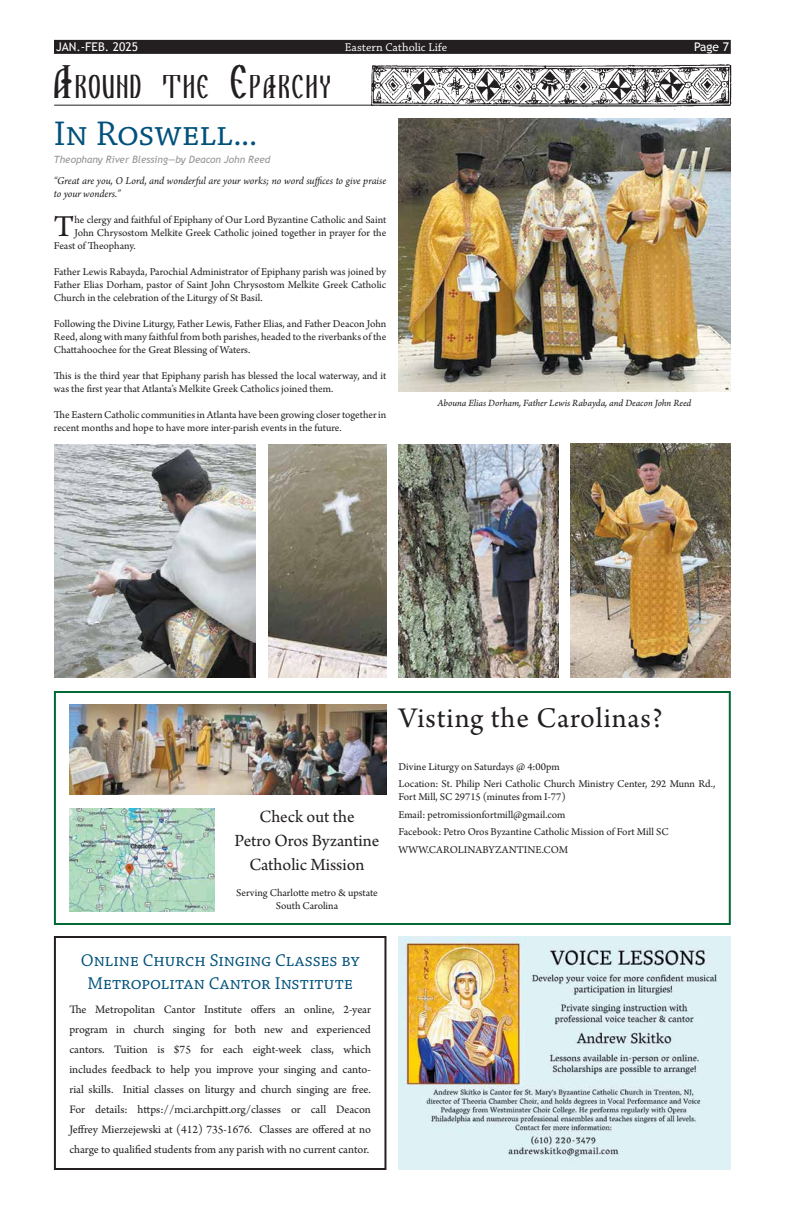
<style>
.page{position:relative;width:792px;height:1224px;background:#fff}
.page>*{position:absolute;margin:0;border:0;box-sizing:border-box;transform-origin:0 0}
.t1{font:36px "Chaparral Pro";letter-spacing:-.005em;color:#00517b}
.t2{font:33.6px "Ikon Write";letter-spacing:.015em;color:#231f20}
.t3{font:32px "Arno Pro";color:#231f20}
.t4{font:30px "Arno Pro";color:#231f20}
.t5{font:18px/23px "Chaparral Pro";letter-spacing:.005em;color:#00517b;text-align:center}
.t6{font:18px/24px "Arno Pro";letter-spacing:-.01em;color:#231f20;text-align:center}
.t7{font:12px/20px "Arno Pro";color:#231f20;text-align:justify}
.t8{font:12px "Chaparral Pro";color:#fff}
.t9{font:12px "Trebuchet MS";color:#fff}
.t10{font:11px/13px "Arno Pro";color:#231f20}
.t11{font:italic 11px/13px "Arno Pro";letter-spacing:-.005em;color:#231f20}
.t12{font:10px "Arno Pro Italic Sm Text";letter-spacing:-.005em;color:#231f20}
.t13{font:italic 10px "Trebuchet MS";color:#939598}
.s1{font-size:48px}
.s2{font-size:34px}
</style>
<div class="page">
<div style="left:54px;top:40px;width:677px;height:14px;background:#231f20"></div>
<hr style="left:54px;top:105px;width:676px;height:1px;background:#231f20">
<img style="left:368px;top:64px;width:364px;height:43px">
<img style="left:398px;top:936px;width:333px;height:234px">
<div style="left:54px;top:936px;width:332px;height:234px;border:2px solid #231f20"></div>
<div style="left:54px;top:691px;width:677px;height:234px;border:2px solid #006934"></div>
<img style="left:69px;top:704px;width:317px;height:91px">
<img style="left:69px;top:808px;width:145px;height:104px">
<img style="left:54px;top:444px;width:202px;height:234px">
<img style="left:398px;top:119px;width:333px;height:273px">
<img style="left:269px;top:444px;width:117px;height:234px">
<img style="left:398px;top:444px;width:161px;height:234px">
<img style="left:570px;top:444px;width:161px;height:234px">
<p class="t9" style="left:56px;top:40px;width:83px">JAN.-FEB. 2025</p>
<p class="t8" style="left:345px;top:41px;width:104px">Eastern Catholic Life</p>
<p class="t9" style="left:694px;top:40px;width:36px">Page 7</p>
<h2 class="t2" style="left:52px;top:71px;width:278px"><span class="s1">A</span>ROUN<span class="s2">d</span> THE <span class="s1">E</span>PARCHY</h2>
<h1 class="t1" style="left:54px;top:114px;width:205px">In Roswell...</h1>
<p class="t13" style="left:54px;top:153px;width:218px">Theophany River Blessing—by Deacon John Reed</p>
<p class="t11" style="left:54px;top:175px;width:334px">“Great are you, O Lord, and wonderful are your works; no word suffices to give praise to your wonders.”</p>
<h3 class="t3" style="left:54px;top:208px;width:22px">T</h3>
<p class="t10" style="left:74px;top:214px;width:313px">he clergy and faithful of Epiphany of Our Lord Byzantine Catholic and Saint</p>
<p class="t10" style="left:74px;top:227px;width:313px">John Chrysostom Melkite Greek Catholic joined together in prayer for the</p>
<p class="t10" style="left:54px;top:240px;width:83px">Feast of Theophany.</p>
<p class="t10" style="left:54px;top:266px;width:334px;text-align:justify">Father Lewis Rabayda, Parochial Administrator of Epiphany parish was joined by Father Elias Dorham, pastor of Saint John Chrysostom Melkite Greek Catholic Church in the celebration of the Liturgy of St Basil.</p>
<p class="t10" style="left:54px;top:318px;width:334px;text-align:justify">Following the Divine Liturgy, Father Lewis, Father Elias, and Father Deacon John Reed, along with many faithful from both parishes, headed to the riverbanks of the Chattahoochee for the Great Blessing of Waters.</p>
<p class="t10" style="left:54px;top:370px;width:334px">This is the third year that Epiphany parish has blessed the local waterway, and it was the first year that Atlanta’s Melkite Greek Catholics joined them.</p>
<p class="t10" style="left:54px;top:409px;width:334px">The Eastern Catholic communities in Atlanta have been growing closer together in recent months and hope to have more inter-parish events in the future.</p>
<p class="t12" style="left:438px;top:397px;width:255px">Abouna Elias Dorham, Father Lewis Rabayda, and Deacon John Reed</p>
<h3 class="t6" style="left:235px;top:805px;width:146px">Check out the<br>Petro Oros Byzantine<br>Catholic Mission</h3>
<p class="t10" style="left:236px;top:887px;width:143px;text-align:center">Serving Charlotte metro &amp; upstate<br>South Carolina</p>
<h3 class="t5" style="left:81px;top:949px;width:280px">Online Church Singing Classes by<br>Metropolitan Cantor Institute</h3>
<p class="t7" style="left:69px;top:1000px;width:303px">The Metropolitan Cantor Institute offers an online, 2-year program in church singing for both new and experienced cantors. Tuition is $75 for each eight-week class, which includes feedback to help you improve your singing and canto&shy;rial skills. Initial classes on liturgy and church singing are free.<br>For details: https://mci.archpitt.org/classes or call Deacon Jeffrey Mierzejewski at (412) 735-1676. Classes are offered at no charge to qualified students from any parish with no current cantor.</p>
<h3 class="t4" style="left:398px;top:701px;width:266px">Visting the Carolinas?</h3>
<p class="t10" style="left:398px;top:758px;width:318px;line-height:17.5px">Divine Liturgy on Saturdays @ 4:00pm<br>Location: St. Philip Neri Catholic Church Ministry Center, 292 Munn Rd.,</p>
<p class="t10" style="left:398px;top:789px;width:272px;line-height:17.5px">Fort Mill, SC 29715 (minutes from I-77)<br>Email: petromissionfortmill@gmail.com<br>Facebook: Petro Oros Byzantine Catholic Mission of Fort Mill SC WWW.CAROLINABYZANTINE.COM</p>
</div>
